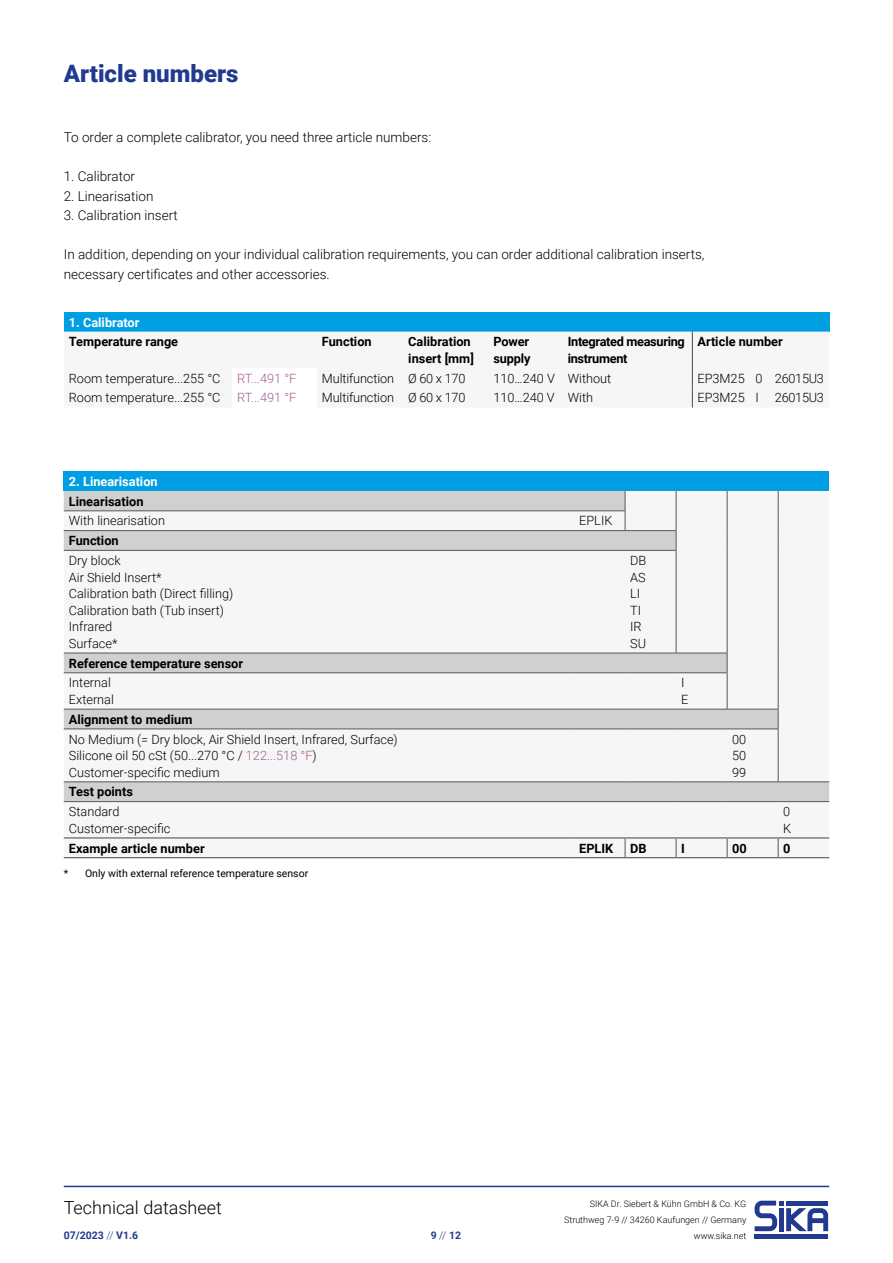
<style>
.page{position:relative;width:893px;height:1263px;background:#fff}
.page>*{position:absolute;margin:0;border:0;box-sizing:border-box;transform-origin:0 0}
.t1{font:900 24px "Roboto";color:#213a8f}
.t2{font:300 18px "Roboto";color:#000}
.t3{font:300 13.5px/19.6px "Roboto";color:#000}
.t4{font:300 12.75px/16.5px "Roboto";color:#000}
.t5{font:700 12.75px/16.5px "Roboto";color:#000}
.t6{font:700 12.75px/16.5px "Roboto";letter-spacing:-.025em;color:#000}
.t7{font:700 12.75px "Roboto";color:#fff}
.t8{font:300 12.75px "Roboto";color:#a75c94}
.t9{font:10.5px "Roboto";color:#000}
.t10{font:700 10.5px "Roboto";color:#213a8f}
.t11{font:300 9px/15.8px "Roboto";color:#000;text-align:right}
.s1{color:#a75c94}
.s2{font-weight:300}
</style>
<div class="page">
<hr style="left:64px;top:1186px;width:765px;height:1px;background:#213a8f">
<svg style="left:754px;top:1200px;width:75px;height:39px"></svg>
<div style="left:64px;top:312px;width:765px;height:20px;background:#009fe3"></div>
<div style="left:64px;top:471px;width:765px;height:20px;background:#009fe3"></div>
<svg style="left:64px;top:491px;width:765px;height:366px;fill:#f6f6f6"></svg>
<svg style="left:727px;top:491px;width:1px;height:59px"></svg>
<hr style="left:727px;top:550px;width:1px;height:103px;background:#575756">
<svg style="left:778px;top:491px;width:1px;height:59px"></svg>
<hr style="left:778px;top:550px;width:1px;height:103px;background:#575756">
<svg style="left:778px;top:653px;width:1px;height:20px"></svg>
<hr style="left:778px;top:673px;width:1px;height:36px;background:#575756">
<hr style="left:64px;top:511px;width:510px;height:1px;background:#575756">
<hr style="left:574px;top:511px;width:51px;height:1px;background:#575756">
<svg style="left:625px;top:491px;width:1px;height:39px"></svg>
<hr style="left:64px;top:530px;width:510px;height:1px;background:#575756">
<hr style="left:574px;top:530px;width:51px;height:1px;background:#575756">
<hr style="left:625px;top:530px;width:51px;height:1px;background:#575756">
<svg style="left:676px;top:491px;width:1px;height:59px"></svg>
<hr style="left:64px;top:550px;width:510px;height:1px;background:#575756">
<hr style="left:574px;top:550px;width:51px;height:1px;background:#575756">
<hr style="left:625px;top:550px;width:51px;height:1px;background:#575756">
<hr style="left:676px;top:551px;width:1px;height:102px;background:#575756">
<hr style="left:64px;top:653px;width:510px;height:1px;background:#575756">
<hr style="left:574px;top:653px;width:51px;height:1px;background:#575756">
<hr style="left:625px;top:653px;width:51px;height:1px;background:#575756">
<hr style="left:676px;top:653px;width:51px;height:1px;background:#575756">
<svg style="left:727px;top:653px;width:1px;height:19px"></svg>
<hr style="left:64px;top:672px;width:510px;height:1px;background:#575756">
<hr style="left:574px;top:672px;width:51px;height:1px;background:#575756">
<hr style="left:625px;top:672px;width:51px;height:1px;background:#575756">
<hr style="left:676px;top:672px;width:51px;height:1px;background:#575756">
<hr style="left:727px;top:673px;width:1px;height:36px;background:#575756">
<hr style="left:64px;top:709px;width:510px;height:1px;background:#575756">
<hr style="left:574px;top:709px;width:51px;height:1px;background:#575756">
<hr style="left:625px;top:709px;width:51px;height:1px;background:#575756">
<hr style="left:676px;top:709px;width:51px;height:1px;background:#575756">
<hr style="left:727px;top:709px;width:51px;height:1px;background:#575756">
<svg style="left:778px;top:709px;width:1px;height:20px"></svg>
<hr style="left:64px;top:729px;width:510px;height:1px;background:#575756">
<hr style="left:574px;top:729px;width:51px;height:1px;background:#575756">
<hr style="left:625px;top:729px;width:51px;height:1px;background:#575756">
<hr style="left:676px;top:729px;width:51px;height:1px;background:#575756">
<hr style="left:727px;top:729px;width:51px;height:1px;background:#575756">
<hr style="left:778px;top:729px;width:1px;height:53px;background:#575756">
<hr style="left:64px;top:781px;width:510px;height:1px;background:#575756">
<hr style="left:574px;top:781px;width:51px;height:1px;background:#575756">
<hr style="left:625px;top:781px;width:51px;height:1px;background:#575756">
<hr style="left:676px;top:781px;width:51px;height:1px;background:#575756">
<hr style="left:727px;top:781px;width:51px;height:1px;background:#575756">
<hr style="left:778px;top:781px;width:51px;height:1px;background:#575756">
<hr style="left:64px;top:801px;width:510px;height:1px;background:#575756">
<hr style="left:574px;top:801px;width:51px;height:1px;background:#575756">
<hr style="left:625px;top:801px;width:51px;height:1px;background:#575756">
<hr style="left:676px;top:801px;width:51px;height:1px;background:#575756">
<hr style="left:727px;top:801px;width:51px;height:1px;background:#575756">
<hr style="left:778px;top:801px;width:51px;height:1px;background:#575756">
<svg style="left:625px;top:838px;width:1px;height:19px"></svg>
<svg style="left:676px;top:838px;width:1px;height:19px"></svg>
<svg style="left:727px;top:838px;width:1px;height:19px"></svg>
<svg style="left:778px;top:838px;width:1px;height:19px"></svg>
<hr style="left:64px;top:837px;width:510px;height:1px;background:#575756">
<hr style="left:574px;top:837px;width:51px;height:1px;background:#575756">
<hr style="left:625px;top:837px;width:51px;height:1px;background:#575756">
<hr style="left:676px;top:837px;width:51px;height:1px;background:#575756">
<hr style="left:727px;top:837px;width:51px;height:1px;background:#575756">
<hr style="left:778px;top:837px;width:51px;height:1px;background:#575756">
<hr style="left:64px;top:857px;width:510px;height:1px;background:#575756">
<hr style="left:574px;top:857px;width:51px;height:1px;background:#575756">
<hr style="left:625px;top:857px;width:51px;height:1px;background:#575756">
<hr style="left:676px;top:857px;width:51px;height:1px;background:#575756">
<hr style="left:727px;top:857px;width:51px;height:1px;background:#575756">
<hr style="left:778px;top:857px;width:51px;height:1px;background:#575756">
<h1 class="t1" style="left:64px;top:56px;width:176px">Article numbers</h1>
<p class="t3" style="left:64px;top:127px;width:369px">To order a complete calibrator, you need three article numbers:</p>
<p class="t3" style="left:64px;top:166px;width:73px">1. Calibrator</p>
<p class="t3" style="left:64px;top:186px;width:91px">2. Linearisation</p>
<p class="t3" style="left:64px;top:205px;width:116px">3. Calibration insert</p>
<p class="t3" style="left:64px;top:244px;width:642px">In addition, depending on your individual calibration requirements, you can order additional calibration inserts, necessary certificates and other accessories.</p>
<p class="t7" style="left:69px;top:313px;width:72px">1. Calibrator</p>
<p class="t5" style="left:69px;top:333px;width:111px">Temperature range</p>
<p class="t5" style="left:322px;top:333px;width:51px">Function</p>
<p class="t5" style="left:408px;top:333px;width:67px">Calibration insert [mm]</p>
<p class="t5" style="left:493px;top:333px;width:39px">Power supply</p>
<p class="t6" style="left:568px;top:333px;width:119px">Integrated measuring instrument</p>
<p class="t5" style="left:697px;top:333px;width:87px">Article number</p>
<p class="t4" style="left:69px;top:369px;width:153px">Room temperature...255 °C</p>
<p class="t8" style="left:237px;top:369px;width:61px">RT...491 °F</p>
<p class="t4" style="left:322px;top:369px;width:145px">Multifunction Ø 60 x 170</p>
<p class="t4" style="left:493px;top:369px;width:120px">110…240 V Without</p>
<p class="t4" style="left:697px;top:369px;width:128px">EP3M25 0 26015U3</p>
<p class="t4" style="left:69px;top:389px;width:153px">Room temperature...255 °C</p>
<p class="t8" style="left:237px;top:389px;width:61px">RT...491 °F</p>
<p class="t4" style="left:322px;top:389px;width:145px">Multifunction Ø 60 x 170</p>
<p class="t4" style="left:493px;top:389px;width:101px">110…240 V With</p>
<p class="t4" style="left:697px;top:389px;width:128px">EP3M25 I 26015U3</p>
<p class="t7" style="left:69px;top:472px;width:90px">2. Linearisation</p>
<p class="t5" style="left:69px;top:492px;width:76px">Linearisation</p>
<p class="t4" style="left:69px;top:512px;width:98px">With linearisation</p>
<p class="t4" style="left:579px;top:512px;width:35px">EPLIK</p>
<p class="t5" style="left:69px;top:532px;width:51px">Function</p>
<p class="t4" style="left:69px;top:552px;width:166px">Dry block<br>Air Shield Insert*<br>Calibration bath (Direct filling)<br>Calibration bath (Tub insert)<br>Infrared<br>Surface*</p>
<p class="t4" style="left:630px;top:552px;width:18px">DB<br>AS<br>LI<br>TI<br>IR<br>SU</p>
<p class="t5" style="left:69px;top:654px;width:176px">Reference temperature sensor</p>
<p class="t4" style="left:69px;top:674px;width:47px">Internal<br>External</p>
<p class="t4" style="left:681px;top:674px;width:9px">I<br>E</p>
<p class="t5" style="left:69px;top:710px;width:125px">Alignment to medium</p>
<p class="t4" style="left:69px;top:730px;width:330px">No Medium (= Dry block, Air Shield Insert, Infrared, Surface)<br>Silicone oil 50 cSt (50...270 °C / <span class="s1">122...518 °F</span>)<br>Customer-specific medium</p>
<p class="t4" style="left:732px;top:730px;width:16px;text-align:justify">00<br>50<br>99</p>
<p class="t5" style="left:69px;top:783px;width:66px">Test points</p>
<p class="t4" style="left:69px;top:803px;width:103px">Standard<br>Customer-specific</p>
<p class="t4" style="left:783px;top:803px;width:10px">0<br>K</p>
<p class="t5" style="left:69px;top:839px;width:137px">Example article number</p>
<p class="t5" style="left:579px;top:839px;width:36px">EPLIK</p>
<p class="t5" style="left:630px;top:839px;width:18px">DB</p>
<p class="t5" style="left:681px;top:839px;width:5px">I</p>
<p class="t5" style="left:732px;top:839px;width:16px">00</p>
<p class="t5" style="left:783px;top:839px;width:9px">0</p>
<p class="t9" style="left:64px;top:866px;width:246px">* Only with external reference temperature sensor</p>
<h2 class="t2" style="left:64px;top:1195px;width:160px">Technical datasheet</h2>
<p class="t10" style="left:64px;top:1228px;width:76px">07/2023 <span class="s2">//</span> V1.6</p>
<p class="t10" style="left:431px;top:1228px;width:32px">9 <span class="s2">//</span> 12</p>
<p class="t11" style="left:564px;top:1196px;width:184px">SIKA Dr. Siebert &amp; Kühn GmbH &amp; Co. KG<br>Struthweg 7-9 // 34260 Kaufungen // Germany www.sika.net</p>
</div>
